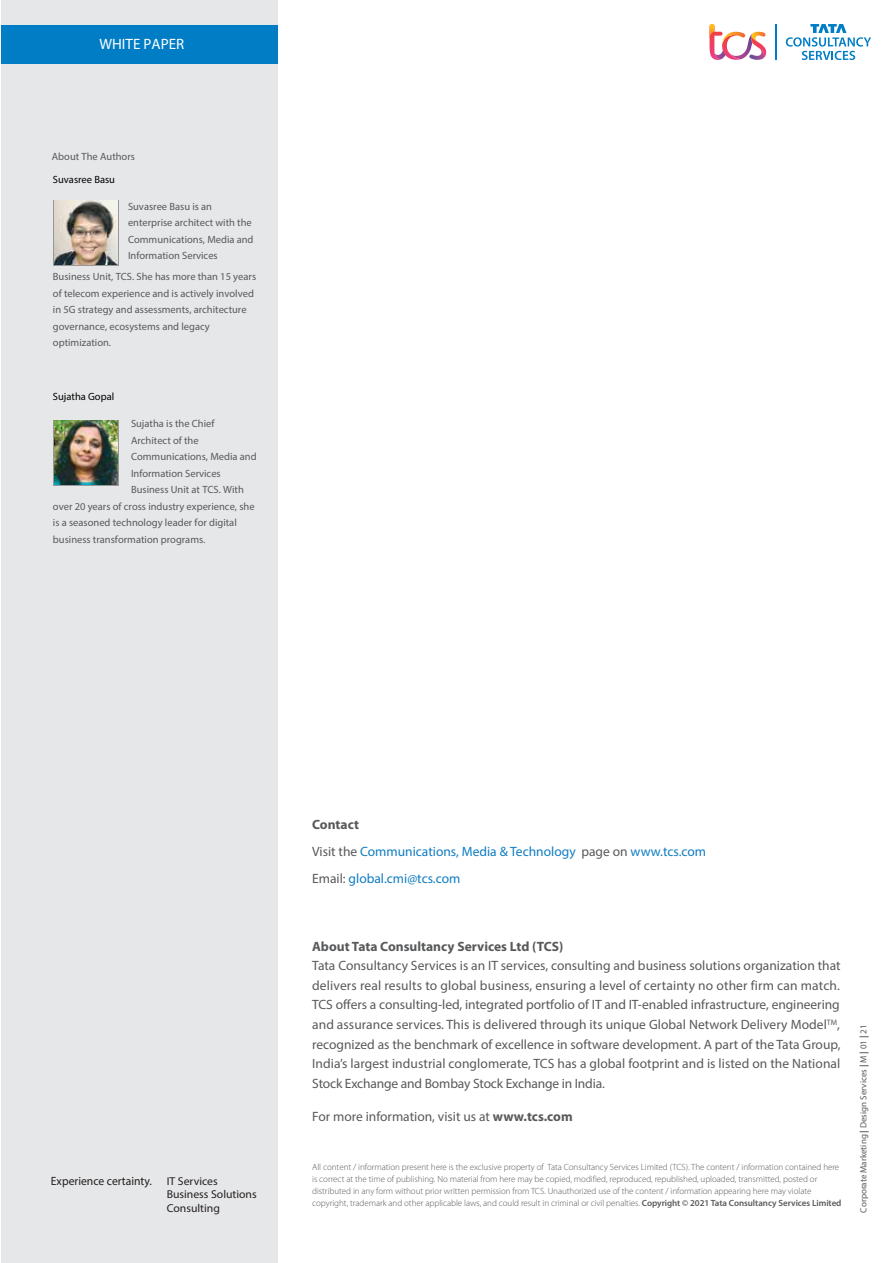
<style>
.page{position:relative;width:894px;height:1263px;background:#fff}
.page>*{position:absolute;margin:0;border:0;box-sizing:border-box;transform-origin:0 0}
.t1{font:15px "Myriad Pro";color:#fff}
.t2{font:13.5px/19.5px "Myriad Pro";letter-spacing:-.01em;color:#58595b;text-align:justify}
.t3{font:13.5px/27px "Myriad Pro";color:#0f7dc2}
.t4{font:700 13.5px "Myriad Pro";color:#58595b}
.t5{font:12px "Myriad Pro";color:#231f20}
.t6{font:11.4px/13.6px "Myriad Pro";color:#231f20}
.t7{font:10.5px/16.5px "Myriad Pro";color:#58595b}
.t8{font:10.5px "Myriad Pro";color:#010101}
.t9{font:300 9px/12px "Myriad Pro";letter-spacing:-.005em;color:#58595b}
.t10{font:9px "Myriad Pro";color:#58595b}
.s1{font-size:11.4px}
.s2{font-weight:700;color:#58595b}
.s3{color:#58595b}
.s4{font-weight:700}
.s5{font-weight:600}
</style>
<div class="page">
<div style="left:1px;top:0;width:276px;height:1263px;background:#e6e7e8"></div>
<div style="left:1px;top:26px;width:276px;height:38px;background:#007dc5"></div>
<svg style="left:785px;top:24px;width:85px;height:36px"></svg>
<hr style="left:775px;top:24px;width:1px;height:36px;background:#007dc5">
<svg style="left:709px;top:24px;width:57px;height:36px"></svg>
<svg style="left:53px;top:200px;width:66px;height:66px"></svg>
<img style="left:54px;top:201px;width:64px;height:64px">
<svg style="left:53px;top:420px;width:66px;height:65px"></svg>
<img style="left:54px;top:421px;width:64px;height:63px">
<p class="t1" style="left:99px;top:35px;width:86px">WHITE PAPER</p>
<p class="t7" style="left:52px;top:148px;width:85px">About The Authors</p>
<p class="t8" style="left:53px;top:173px;width:64px">Suvasree Basu</p>
<p class="t7" style="left:128px;top:198px;width:127px">Suvasree Basu is an enterprise architect with the<br>Communications, Media and<br>Information Services</p>
<p class="t7" style="left:53px;top:268px;width:205px">Business Unit, TCS. She has more than 15 years of telecom experience and is actively involved in 5G strategy and assessments, architecture governance, ecosystems and legacy optimization.</p>
<p class="t8" style="left:53px;top:390px;width:63px">Sujatha Gopal</p>
<p class="t7" style="left:131px;top:415px;width:85px">Sujatha is the Chief</p>
<p class="t7" style="left:131px;top:432px;width:69px">Architect of the</p>
<p class="t7" style="left:131px;top:448px;width:127px">Communications, Media and</p>
<p class="t7" style="left:131px;top:465px;width:91px">Information Services</p>
<p class="t7" style="left:131px;top:481px;width:114px">Business Unit at TCS. With</p>
<p class="t7" style="left:53px;top:498px;width:203px">over 20 years of cross industry experience, she</p>
<p class="t7" style="left:53px;top:514px;width:185px">is a seasoned technology leader for digital</p>
<p class="t7" style="left:53px;top:531px;width:154px">business transformation programs.</p>
<p class="t5" style="left:51px;top:1173px;width:168px">Experience certainty. <span class="s1">IT Services</span></p>
<p class="t6" style="left:167px;top:1187px;width:91px">Business Solutions<br>Consulting</p>
<p class="t3" style="left:312px;top:811px;width:395px"><span class="s2">Contact<br></span><span class="s3">Visit the</span> Communications, Media &amp; Technology <span class="s3">page on</span> www.tcs.com<br><span class="s3">Email:</span> global.cmi@tcs.com</p>
<p class="t4" style="left:312px;top:939px;width:252px">About Tata Consultancy Services Ltd (TCS)</p>
<p class="t2" style="left:312px;top:956px;width:529px">Tata Consultancy Services is an IT services, consulting and business solutions organization that delivers real results to global business, ensuring a level of certainty no other firm can match.<br>TCS offers a consulting-led, integrated portfolio of IT and IT-enabled infrastructure, engineering and assurance services. This is delivered through its unique Global Network Delivery Model<sup>TM</sup>, recognized as the benchmark of excellence in software development. A part of the Tata Group, India’s largest industrial conglomerate, TCS has a global footprint and is listed on the National Stock Exchange and Bombay Stock Exchange in India.</p>
<p class="t2" style="left:312px;top:1106px;width:262px">For more information, visit us at <span class="s4">www.tcs.com</span></p>
<p class="t9" style="left:312px;top:1161px;width:530px">All content / information present here is the exclusive property of Tata Consultancy Services Limited (TCS). The content / information contained here is correct at the time of publishing. No material from here may be copied, modified, reproduced, republished, uploaded, transmitted, posted or distributed in any form without prior written permission from TCS. Unauthorized use of the content / information appearing here may violate copyright, trademark and other applicable laws, and could result in criminal or civil penalties. <span class="s5">Copyright © 2021 Tata Consultancy Services Limited</span></p>
<p class="t10" style="left:857px;top:1212px;width:189px;rotate:-90deg">Corporate Marketing <span class="s4">|</span> Design Services <span class="s4">|</span> M <span class="s4">|</span> 01 <span class="s4">|</span> 21</p>
</div>
